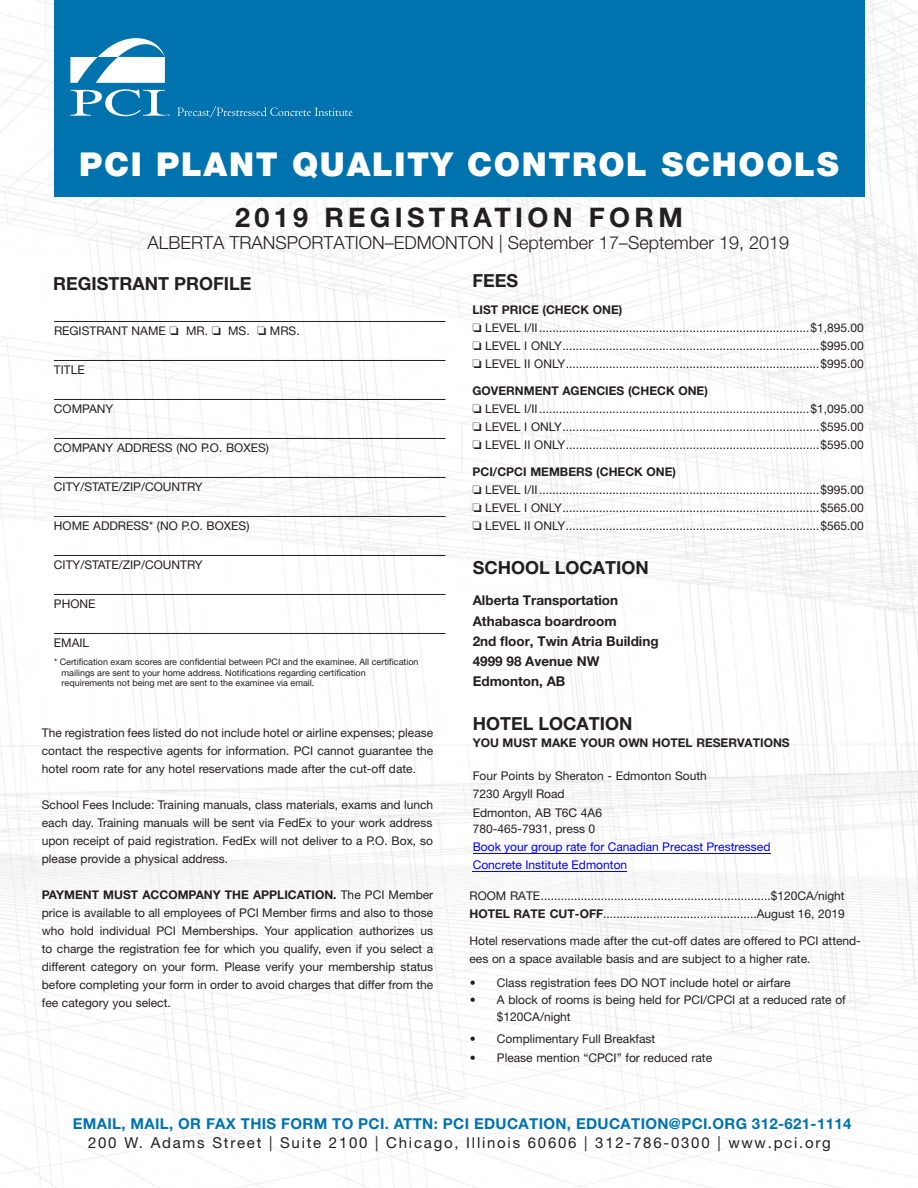
<style>
.page{position:relative;width:918px;height:1188px;background:#fff}
.page>*{position:absolute;margin:0;border:0;box-sizing:border-box;transform-origin:0 0}
.t1{font:900 33px "Helvetica Neue LT Std";letter-spacing:.05em;color:#fff}
.t2{font:700 27px "Helvetica Neue LT Std";letter-spacing:.16em;color:#231f20}
.t3{font:300 18px "Helvetica Neue LT Std";color:#231f20}
.Bullet{font:700 18px "Helvetica Neue LT Std";color:#231f20}
.Subhead_with_rules{font:700 18px "Helvetica Neue LT Std";color:#231f20}
.t4{font:700 15px/19px "Helvetica Neue LT Std";letter-spacing:.025em;color:#0073ae;text-align:center}
.Bullet-2{font:700 13.5px/20.2px "Helvetica Neue LT Std";color:#231f20}
.Body{font:12px/18px "Helvetica Neue LT Std";color:#231f20}
.Bullet-3{font:12px/17.7px "Helvetica Neue LT Std";color:#00f}
.Body-2{font:700 12px "Helvetica Neue LT Std";color:#231f20}
.Bullet-4{font:12px/18.1px "Helvetica Neue LT Std";color:#231f20}
.Bullet-5{font:700 12px "Helvetica Neue LT Std";color:#231f20}
.Body-3{font:9px/10.8px "Helvetica Neue LT Std";color:#231f20}
.s1{font-weight:700}
.s2{color:#231f20}
.s3{font-weight:400;color:#231f20}
</style>
<div class="page">
<img style="left:0;top:0;width:918px;height:1188px">
<div style="left:54px;top:0;width:810px;height:196px;background:#0073ae"></div>
<svg style="left:70px;top:89px;width:100px;height:27px"></svg>
<svg style="left:70px;top:38px;width:95px;height:45px"></svg>
<svg style="left:177px;top:106px;width:176px;height:12px"></svg>
<hr style="left:54px;top:321px;width:392px;height:1px;background:#231f20">
<hr style="left:54px;top:360px;width:392px;height:1px;background:#231f20">
<hr style="left:54px;top:399px;width:392px;height:1px;background:#231f20">
<hr style="left:54px;top:438px;width:392px;height:1px;background:#231f20">
<hr style="left:54px;top:477px;width:392px;height:1px;background:#231f20">
<hr style="left:54px;top:516px;width:392px;height:1px;background:#231f20">
<hr style="left:54px;top:555px;width:392px;height:1px;background:#231f20">
<hr style="left:54px;top:594px;width:392px;height:1px;background:#231f20">
<hr style="left:54px;top:633px;width:392px;height:1px;background:#231f20">
<hr style="left:473px;top:853px;width:298px;height:1px;background:#00f">
<hr style="left:473px;top:871px;width:154px;height:1px;background:#00f">
<p class="t1" style="left:79px;top:144px;width:761px">PCI PLANT QUALITY CONTROL SCHOOLS</p>
<p class="t2" style="left:235px;top:201px;width:449px">2019 REGISTRATION FORM</p>
<p class="t3" style="left:147px;top:231px;width:643px">ALBERTA TRANSPORTATION–EDMONTON | September 17–September 19, 2019</p>
<h3 class="Bullet" style="left:53px;top:273px;width:200px">REGISTRANT PROFILE</h3>
<p class="Body" style="left:54px;top:322px;width:247px">REGISTRANT NAME ❏ MR. ❏ MS. ❏ MRS.</p>
<p class="Body" style="left:54px;top:361px;width:32px">TITLE</p>
<p class="Body" style="left:54px;top:400px;width:61px">COMPANY</p>
<p class="Body" style="left:54px;top:439px;width:217px">COMPANY ADDRESS (NO P.O. BOXES)</p>
<p class="Body" style="left:54px;top:478px;width:150px">CITY/STATE/ZIP/COUNTRY</p>
<p class="Body" style="left:54px;top:517px;width:197px">HOME ADDRESS* (NO P.O. BOXES)</p>
<p class="Body" style="left:54px;top:556px;width:150px">CITY/STATE/ZIP/COUNTRY</p>
<p class="Body" style="left:54px;top:595px;width:43px">PHONE</p>
<p class="Body" style="left:54px;top:634px;width:37px">EMAIL</p>
<p class="Body-3" style="left:62px;top:656px;width:359px;text-indent:-8px">* Certification exam scores are confidential between PCI and the examinee. All certification mailings are sent to your home address. Notifications regarding certification requirements not being met are sent to the examinee via email.</p>
<p class="Body" style="left:42px;top:724px;width:393px;text-align:justify">The registration fees listed do not include hotel or airline expenses; please contact the respective agents for information. PCI cannot guarantee the hotel room rate for any hotel reservations made after the cut-off date.</p>
<p class="Body" style="left:42px;top:796px;width:393px;text-align:justify">School Fees Include: Training manuals, class materials, exams and lunch each day. Training manuals will be sent via FedEx to your work address upon receipt of paid registration. FedEx will not deliver to a P.O. Box, so please provide a physical address.</p>
<p class="Body" style="left:42px;top:886px;width:393px;text-align:justify"><span class="s1">PAYMENT MUST ACCOMPANY THE APPLICATION.</span> The PCI Member price is available to all employees of PCI Member firms and also to those who hold individual PCI Memberships. Your application authorizes us to charge the registration fee for which you qualify, even if you select a different category on your form. Please verify your membership status before completing your form in order to avoid charges that differ from the fee category you select.</p>
<p class="Subhead_with_rules" style="left:472px;top:270px;width:47px">FEES</p>
<p class="Body-2" style="left:472px;top:303px;width:151px">LIST PRICE (CHECK ONE)</p>
<p class="Body" style="left:472px;top:319px;width:393px">❏ LEVEL I/II.................................................................................$1,895.00</p>
<p class="Body" style="left:472px;top:337px;width:393px">❏ LEVEL I ONLY.............................................................................$995.00</p>
<p class="Body" style="left:472px;top:355px;width:393px">❏ LEVEL II ONLY............................................................................$995.00</p>
<p class="Body-2" style="left:472px;top:384px;width:237px">GOVERNMENT AGENCIES (CHECK ONE)</p>
<p class="Body" style="left:472px;top:400px;width:393px">❏ LEVEL I/II.................................................................................$1,095.00</p>
<p class="Body" style="left:472px;top:418px;width:393px">❏ LEVEL I ONLY.............................................................................$595.00</p>
<p class="Body" style="left:472px;top:436px;width:393px">❏ LEVEL II ONLY............................................................................$595.00</p>
<p class="Body-2" style="left:472px;top:465px;width:205px">PCI/CPCI MEMBERS (CHECK ONE)</p>
<p class="Body" style="left:472px;top:481px;width:393px">❏ LEVEL I/II....................................................................................$995.00 ❏ LEVEL I ONLY.............................................................................$565.00</p>
<p class="Body" style="left:472px;top:517px;width:393px">❏ LEVEL II ONLY............................................................................$565.00</p>
<p class="Bullet" style="left:473px;top:556px;width:178px">SCHOOL LOCATION</p>
<p class="Bullet-2" style="left:473px;top:590px;width:187px">Alberta Transportation<br>Athabasca boardroom<br>2nd floor, Twin Atria Building<br>4999 98 Avenue NW<br>Edmonton, AB</p>
<p class="Bullet" style="left:473px;top:712px;width:161px">HOTEL LOCATION</p>
<p class="Bullet-5" style="left:473px;top:735px;width:318px">YOU MUST MAKE YOUR OWN HOTEL RESERVATIONS</p>
<p class="Bullet-4" style="left:473px;top:767px;width:236px">Four Points by Sheraton - Edmonton South<br>7230 Argyll Road<br>Edmonton, AB T6C 4A6</p>
<p class="Bullet-3" style="left:473px;top:820px;width:299px"><span class="s2">780-465-7931, press 0<br></span>Book your group rate for Canadian Precast Prestressed<br>Concrete Institute Edmonton</p>
<p class="Body" style="left:470px;top:886px;width:377px">ROOM RATE .....................................................................$120CA/night</p>
<p class="Body" style="left:470px;top:905px;width:377px"><span class="s1">HOTEL RATE CUT-OFF</span>..............................................August 16, 2019</p>
<p class="Body" style="left:470px;top:931px;width:393px">Hotel reservations made after the cut-off dates are offered to PCI attend&shy;ees on a space available basis and are subject to a higher rate.</p>
<p class="Body" style="left:470px;top:974px;width:322px">• Class registration fees DO NOT include hotel or airfare</p>
<p class="Body" style="left:497px;top:992px;width:350px;line-height:16.2px;text-indent:-27px">• A block of rooms is being held for PCI/CPCI at a reduced rate of $120CA/night</p>
<p class="Body" style="left:470px;top:1030px;width:187px">• Complimentary Full Breakfast</p>
<p class="Body" style="left:470px;top:1049px;width:244px">• Please mention “CPCI” for reduced rate</p>
<p class="t4" style="left:73px;top:1113px;width:780px">EMAIL, MAIL, OR FAX THIS FORM TO PCI. ATTN: PCI EDUCATION, EDUCATION@PCI.ORG 312-621-1114<br><span class="s3">200 W. Adams Street | Suite 2100 | Chicago, Illinois 60606 | 312-786-0300 | www.pci.org</span></p>
</div>
